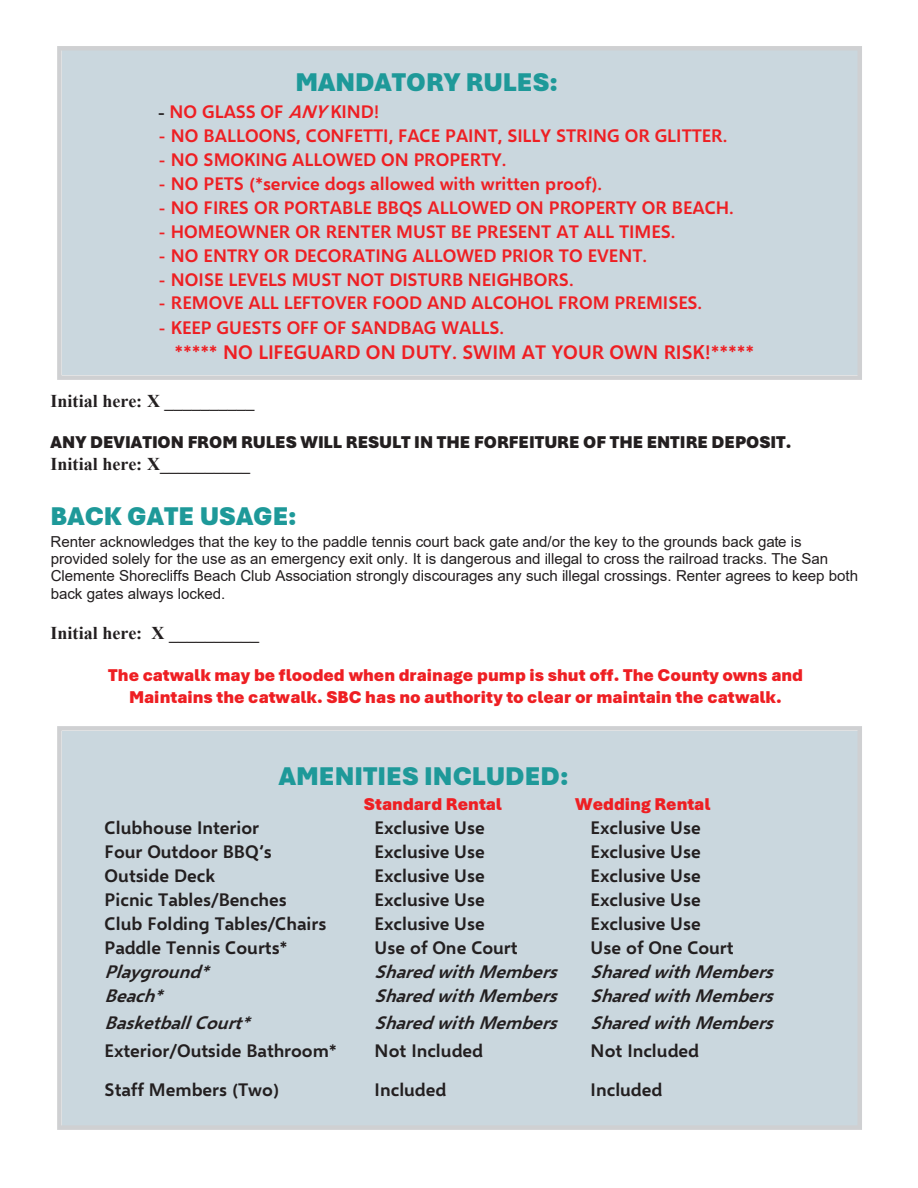
<style>
.page{position:relative;width:918px;height:1188px;background:#fff}
.page>*{position:absolute;margin:0;border:0;box-sizing:border-box;transform-origin:0 0}
.t1{font:900 27px "Aptos";color:#1e9999}
.t2{font:600 19.5px "Selawik";color:#ee1f23}
.t3{font:600 18px "Selawik";color:#ee1f23}
.t4{font:600 18px "Selawik";letter-spacing:.005em;color:#231f20}
.t5{font:900 18px/21.9px "Aptos";color:#ee1f23;text-align:center}
.t6{font:italic 600 18px "Selawik";color:#231f20}
.t7{font:700 18px "Times New Roman";color:#231f20}
.t8{font:900 18px "Aptos";color:#231f20}
.t9{font:15.15px/17.1px "Arial";letter-spacing:-.01em;color:#231f20}
.s1{font-family:"Times New Roman";font-weight:700;color:#231f20}
.s2{font-style:italic}
</style>
<div class="page">
<div style="left:57px;top:46px;width:805px;height:334px;background:#cad7de"></div>
<div style="left:57px;top:726px;width:805px;height:404px;background:#cad7de"></div>
<h1 class="t1" style="left:295px;top:64px;width:264px">MANDATORY RULES:</h1>
<p class="t3" style="left:159px;top:101px;width:222px"><span class="s1">-</span> NO GLASS OF <span class="s2">ANY</span>KIND!</p>
<p class="t3" style="left:159px;top:125px;width:570px">- NO BALLOONS, CONFETTI, FACE PAINT, SILLY STRING OR GLITTER.</p>
<p class="t3" style="left:159px;top:148px;width:349px">- NO SMOKING ALLOWED ON PROPERTY.</p>
<p class="t3" style="left:159px;top:173px;width:445px">- NO PETS (*service dogs allowed with written proof).</p>
<p class="t3" style="left:159px;top:196px;width:577px">- NO FIRES OR PORTABLE BBQS ALLOWED ON PROPERTY OR BEACH.</p>
<p class="t3" style="left:159px;top:220px;width:518px">- HOMEOWNER OR RENTER MUST BE PRESENT AT ALL TIMES.</p>
<p class="t3" style="left:159px;top:244px;width:490px">- NO ENTRY OR DECORATING ALLOWED PRIOR TO EVENT.</p>
<p class="t3" style="left:159px;top:268px;width:416px">- NOISE LEVELS MUST NOT DISTURB NEIGHBORS.</p>
<p class="t3" style="left:159px;top:292px;width:545px">- REMOVE ALL LEFTOVER FOOD AND ALCOHOL FROM PREMISES.</p>
<p class="t3" style="left:159px;top:316px;width:347px">- KEEP GUESTS OFF OF SANDBAG WALLS.</p>
<p class="t2" style="left:174px;top:340px;width:581px">***** NO LIFEGUARD ON DUTY. SWIM AT YOUR OWN RISK!*****</p>
<p class="t7" style="left:51px;top:388px;width:205px">Initial here: X __________</p>
<p class="t8" style="left:51px;top:430px;width:742px">ANY DEVIATION FROM RULES WILL RESULT IN THE FORFEITURE OF THE ENTIRE DEPOSIT.</p>
<p class="t7" style="left:51px;top:451px;width:201px">Initial here: X__________</p>
<h1 class="t1" style="left:51px;top:498px;width:248px">BACK GATE USAGE:</h1>
<p class="t9" style="left:51px;top:533px;width:809px">Renter acknowledges that the key to the paddle tennis court back gate and/or the key to the grounds back gate is provided solely for the use as an emergency exit only. It is dangerous and illegal to cross the railroad tracks. The San Clemente Shorecliffs Beach Club Association strongly discourages any such illegal crossings. Renter agrees to keep both back gates always locked.</p>
<p class="t7" style="left:51px;top:620px;width:210px">Initial here: X __________</p>
<p class="t5" style="left:108px;top:663px;width:696px">The catwalk may be flooded when drainage pump is shut off. The County owns and<br>Maintains the catwalk. SBC has no authority to clear or maintain the catwalk.</p>
<h1 class="t1" style="left:279px;top:758px;width:291px">AMENITIES INCLUDED:</h1>
<p class="t5" style="left:364px;top:792px;width:140px">Standard Rental</p>
<p class="t5" style="left:575px;top:792px;width:137px">Wedding Rental</p>
<p class="t4" style="left:105px;top:817px;width:156px">Clubhouse Interior</p>
<p class="t4" style="left:375px;top:817px;width:112px">Exclusive Use</p>
<p class="t4" style="left:591px;top:817px;width:112px">Exclusive Use</p>
<p class="t4" style="left:105px;top:840px;width:168px">Four Outdoor BBQ’s</p>
<p class="t4" style="left:375px;top:840px;width:112px">Exclusive Use</p>
<p class="t4" style="left:591px;top:840px;width:112px">Exclusive Use</p>
<p class="t4" style="left:105px;top:865px;width:112px">Outside Deck</p>
<p class="t4" style="left:375px;top:865px;width:112px">Exclusive Use</p>
<p class="t4" style="left:591px;top:865px;width:112px">Exclusive Use</p>
<p class="t4" style="left:105px;top:888px;width:184px">Picnic Tables/Benches</p>
<p class="t4" style="left:375px;top:888px;width:112px">Exclusive Use</p>
<p class="t4" style="left:591px;top:888px;width:112px">Exclusive Use</p>
<p class="t4" style="left:105px;top:912px;width:223px">Club Folding Tables/Chairs</p>
<p class="t4" style="left:375px;top:912px;width:112px">Exclusive Use</p>
<p class="t4" style="left:591px;top:912px;width:112px">Exclusive Use</p>
<p class="t4" style="left:105px;top:936px;width:184px">Paddle Tennis Courts*</p>
<p class="t4" style="left:375px;top:936px;width:144px">Use of One Court</p>
<p class="t4" style="left:591px;top:936px;width:144px">Use of One Court</p>
<p class="t6" style="left:105px;top:960px;width:113px">Playground*</p>
<p class="t6" style="left:375px;top:960px;width:191px">SharedwithMembers</p>
<p class="t6" style="left:591px;top:960px;width:191px">SharedwithMembers</p>
<p class="t6" style="left:105px;top:984px;width:66px">Beach*</p>
<p class="t6" style="left:375px;top:984px;width:191px">SharedwithMembers</p>
<p class="t6" style="left:591px;top:984px;width:191px">SharedwithMembers</p>
<p class="t6" style="left:105px;top:1012px;width:154px">BasketballCourt*</p>
<p class="t6" style="left:375px;top:1012px;width:191px">SharedwithMembers</p>
<p class="t6" style="left:591px;top:1012px;width:191px">SharedwithMembers</p>
<p class="t4" style="left:105px;top:1039px;width:234px">Exterior/Outside Bathroom*</p>
<p class="t4" style="left:375px;top:1039px;width:110px">Not Included</p>
<p class="t4" style="left:591px;top:1039px;width:110px">Not Included</p>
<p class="t4" style="left:105px;top:1079px;width:176px">Staff Members (Two)</p>
<p class="t4" style="left:375px;top:1079px;width:73px">Included</p>
<p class="t4" style="left:591px;top:1079px;width:73px">Included</p>
</div>
